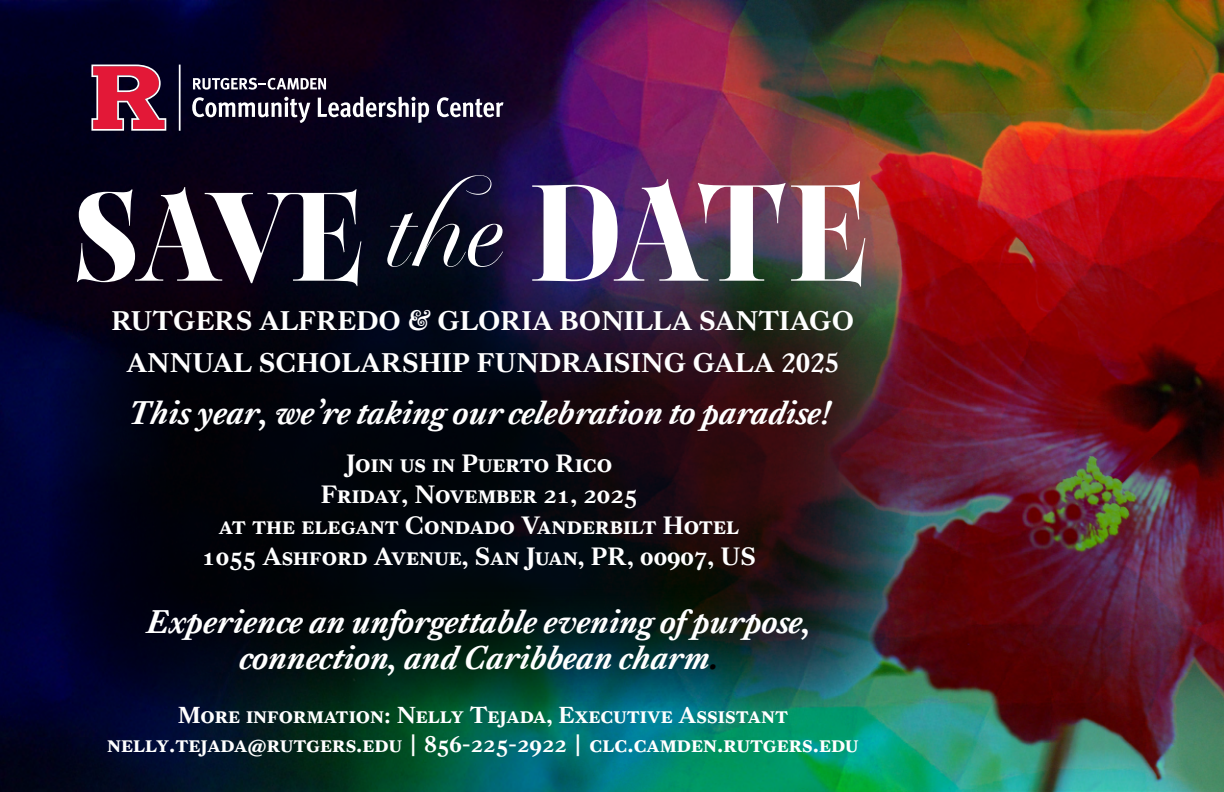
<style>
.page{position:relative;width:1224px;height:792px;background:#fff}
.page>*{position:absolute;margin:0;border:0;box-sizing:border-box;transform-origin:0 0}
.t1{font:700 125.4px "Carina Pro";color:#fff}
.t2{font:italic 700 34px/36px "Kings Caslon";color:#fff;text-align:center}
.t3{font:700 28px/42px "Kings Caslon";color:#fff;text-align:center}
.t4{font:700 26px/31.2px "Kings Caslon";color:#fff;text-align:center}
.t5{font:700 24px/28.8px "Kings Caslon";color:#fff;text-align:center}
.s1{font-family:"Krul";font-weight:400}
.s2{font-size:136px}
.s3{color:#000}
</style>
<div class="page">
<img style="left:0;top:0;width:1224px;height:792px">
<img style="left:49px;top:275px;width:861px;height:436px">
<svg style="left:91px;top:65px;width:75px;height:66px;background:#a7324b"></svg>
<svg style="left:192px;top:97px;width:118px;height:26px"></svg>
<svg style="left:318px;top:97px;width:111px;height:26px"></svg>
<svg style="left:437px;top:97px;width:67px;height:20px"></svg>
<hr style="left:179px;top:65px;width:2px;height:66px;background:#fff">
<svg style="left:193px;top:78px;width:133px;height:12px"></svg>
<h1 class="t1" style="left:73px;top:144px;width:796px">SAVE <span class="s1">the</span> <span class="s2">DATE</span></h1>
<p class="t3" style="left:111px;top:300px;width:744px">RUTGERS ALFREDO &amp; GLORIA BONILLA SANTIAGO<br>ANNUAL SCHOLARSHIP FUNDRAISING GALA 2025</p>
<p class="t2" style="left:128px;top:395px;width:703px">This year, we’re taking our celebration to paradise!</p>
<p class="t4" style="left:202px;top:447px;width:555px">Join us in Puerto Rico<br>Friday, November 21, 2025<br>at the elegant Condado Vanderbilt Hotel<br>1055 Ashford Avenue, San Juan, PR, 00907, US</p>
<p class="t2" style="left:147px;top:604px;width:666px">Experience an unforgettable evening of purpose, connection, and Caribbean charm<span class="s3">.</span></p>
<p class="t5" style="left:107px;top:700px;width:753px">More information: Nelly Tejada, Executive Assistant nelly.tejada@rutgers.edu | 856-225-2922 | clc.camden.rutgers.edu</p>
</div>
